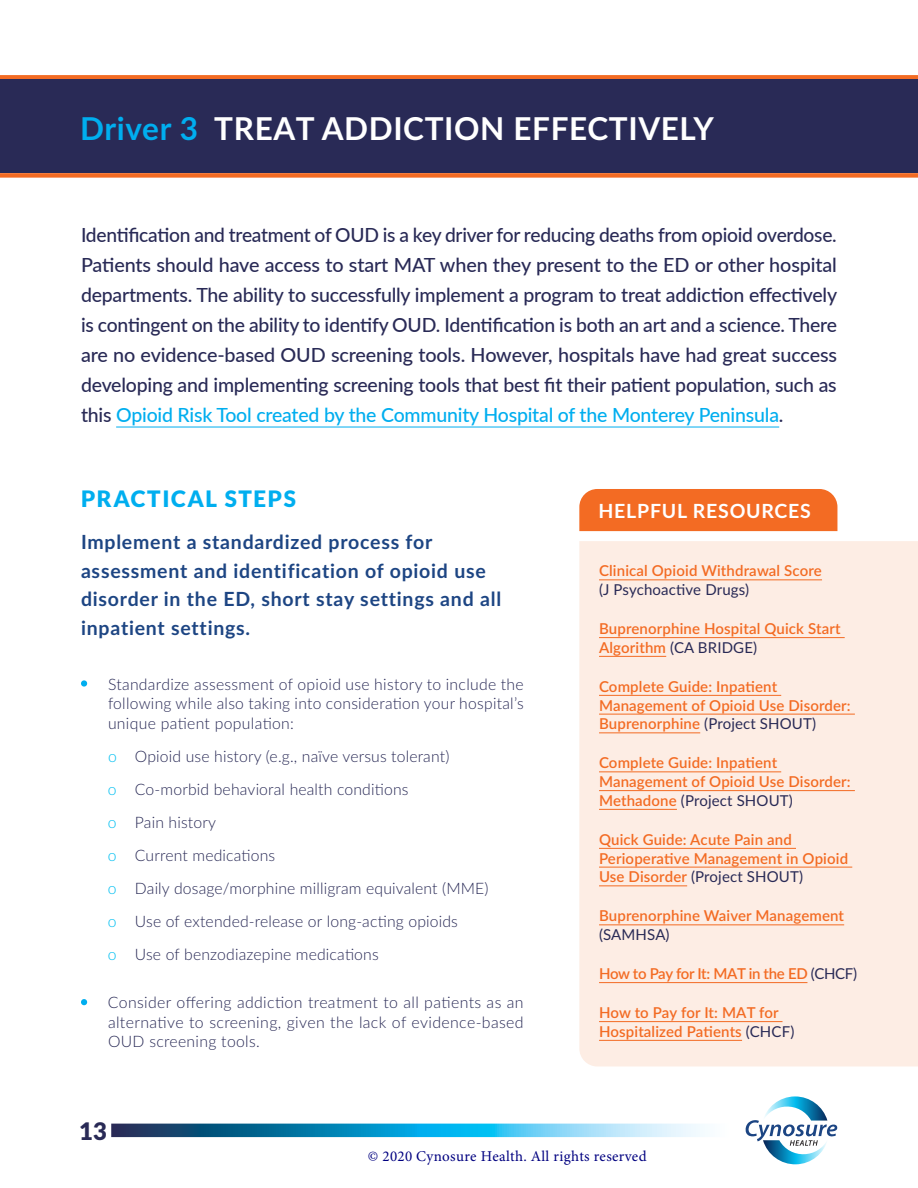
<style>
.page{position:relative;width:918px;height:1188px;background:#fff}
.page>*{position:absolute;margin:0;border:0;box-sizing:border-box;transform-origin:0 0}
.t1{font:700 31.5px "Lato";letter-spacing:.02em;color:#fff}
.t2{font:900 24px "Lato";color:#292a56}
.t3{font:900 22.5px "Lato";letter-spacing:.07em;color:#00aeef}
.t4{font:500 19.5px/30px "Lato";letter-spacing:-.01em;color:#292a56;text-align:justify}
.t5{font:700 19.5px/28.5px "Lato";letter-spacing:.04em;color:#1d4583}
.t6{font:700 19.5px "Lato";letter-spacing:.04em;color:#fff}
.t7{font:300 15.75px/33px "Lato";letter-spacing:.01em;color:#292a56;text-align:justify}
.t8{font:600 15px/18.8px "Lato";letter-spacing:.01em;color:#f36b23}
.t9{font:15px "Minion Pro";letter-spacing:.02em;color:#000080}
.t10{font:600 15px "Lato";letter-spacing:-.02em;color:#f36b23}
.t11{font:15px "Lato";letter-spacing:.01em;color:#292a56}
.s1{color:#00aeef}
.s2{color:#00bff1}
.s3{font-weight:400;color:#292a56}
</style>
<div class="page">
<svg style="left:111px;top:1124px;width:594px;height:13px;background:#3f9dc5"></svg>
<svg style="left:746px;top:1096px;width:91px;height:69px"></svg>
<hr style="left:116px;top:427px;width:663px;height:1px;background:#00aeef">
<div style="left:0;top:173px;width:918px;height:5px;background:#f36b23"></div>
<div style="left:0;top:75px;width:918px;height:5px;background:#f36b23"></div>
<div style="left:0;top:80px;width:918px;height:93px;background:#292a56"></div>
<div style="left:579px;top:541px;width:339px;height:525px;background:#fdede4"></div>
<hr style="left:599px;top:580px;width:223px;height:1px;background:#f36b23">
<hr style="left:599px;top:637px;width:246px;height:1px;background:#f36b23">
<hr style="left:599px;top:656px;width:67px;height:1px;background:#f36b23">
<hr style="left:599px;top:695px;width:182px;height:1px;background:#f36b23">
<hr style="left:599px;top:714px;width:256px;height:1px;background:#f36b23">
<hr style="left:599px;top:733px;width:101px;height:1px;background:#f36b23">
<hr style="left:599px;top:772px;width:182px;height:1px;background:#f36b23">
<hr style="left:599px;top:790px;width:256px;height:1px;background:#f36b23">
<hr style="left:599px;top:809px;width:78px;height:1px;background:#f36b23">
<hr style="left:599px;top:848px;width:197px;height:1px;background:#f36b23">
<hr style="left:599px;top:867px;width:253px;height:1px;background:#f36b23">
<hr style="left:599px;top:886px;width:88px;height:1px;background:#f36b23">
<hr style="left:599px;top:925px;width:245px;height:1px;background:#f36b23">
<hr style="left:599px;top:982px;width:208px;height:1px;background:#f36b23">
<hr style="left:599px;top:1021px;width:184px;height:1px;background:#f36b23">
<hr style="left:599px;top:1040px;width:143px;height:1px;background:#f36b23">
<svg style="left:81px;top:680px;width:6px;height:7px"></svg>
<svg style="left:81px;top:999px;width:6px;height:6px"></svg>
<div style="left:579px;top:489px;width:258px;height:42px;background:#f36b23"></div>
<h1 class="t1" style="left:80px;top:106px;width:635px"><span class="s1">Driver 3</span> TREAT ADDICTION EFFECTIVELY</h1>
<p class="t4" style="left:81px;top:220px;width:758px">Identification and treatment of OUD is a key driver for reducing deaths from opioid overdose.<br>Patients should have access to start MAT when they present to the ED or other hospital departments. The ability to successfully implement a program to treat addiction effectively is contingent on the ability to identify OUD. Identification is both an art and a science. There are no evidence-based OUD screening tools. However, hospitals have had great success developing and implementing screening tools that best fit their patient population, such as this <span class="s1">Opioid Risk Tool created by the Community Hospital of the Monterey Peninsula</span>.</p>
<p class="t3" style="left:81px;top:486px;width:217px">PRACTICAL STEPS</p>
<p class="t5" style="left:81px;top:527px;width:422px">Implement a standardized process for assessment and identification of opioid use disorder in the ED, short stay settings and all inpatient settings.</p>
<p class="t7" style="left:108px;top:674px;width:417px;line-height:19.5px">Standardize assessment of opioid use history to include the following while also taking into consideration your hospital’s unique patient population:</p>
<p class="t7" style="left:108px;top:739px;width:382px;text-align:left"><span class="s2">o</span> Opioid use history (e.g., naïve versus tolerant)<br><span class="s2">o</span> Co-morbid behavioral health conditions<br><span class="s2">o</span> Pain history<br><span class="s2">o</span> Current medications<br><span class="s2">o</span> Daily dosage/morphine milligram equivalent (MME) <span class="s2">o</span> Use of extended-release or long-acting opioids<br><span class="s2">o</span> Use of benzodiazepine medications</p>
<p class="t7" style="left:108px;top:992px;width:417px;line-height:19.5px">Consider offering addiction treatment to all patients as an alternative to screening, given the lack of evidence-based OUD screening tools.</p>
<p class="t2" style="left:79px;top:1117px;width:29px">13</p>
<p class="t6" style="left:598px;top:496px;width:214px">HELPFUL RESOURCES</p>
<p class="t8" style="left:599px;top:561px;width:224px">Clinical Opioid Withdrawal Score</p>
<p class="t11" style="left:599px;top:579px;width:152px">(J Psychoactive Drugs)</p>
<p class="t8" style="left:599px;top:619px;width:243px">Buprenorphine Hospital Quick Start<br>Algorithm <span class="s3">(CA BRIDGE)</span></p>
<p class="t8" style="left:599px;top:676px;width:253px">Complete Guide: Inpatient<br>Management of Opioid Use Disorder:<br>Buprenorphine <span class="s3">(Project SHOUT)</span></p>
<p class="t8" style="left:599px;top:753px;width:253px">Complete Guide: Inpatient<br>Management of Opioid Use Disorder:<br>Methadone <span class="s3">(Project SHOUT)</span></p>
<p class="t8" style="left:599px;top:829px;width:251px">Quick Guide: Acute Pain and<br>Perioperative Management in Opioid<br>Use Disorder <span class="s3">(Project SHOUT)</span></p>
<p class="t8" style="left:599px;top:906px;width:247px">Buprenorphine Waiver Management</p>
<p class="t11" style="left:599px;top:924px;width:72px">(SAMHSA)</p>
<p class="t10" style="left:599px;top:963px;width:260px">How to Pay for It: MAT in the ED <span class="s3">(CHCF)</span></p>
<p class="t8" style="left:599px;top:1003px;width:197px">How to Pay for It: MAT for<br>Hospitalized Patients <span class="s3">(CHCF)</span></p>
<p class="t9" style="left:368px;top:1146px;width:280px">© 2020 Cynosure Health. All rights reserved</p>
</div>
